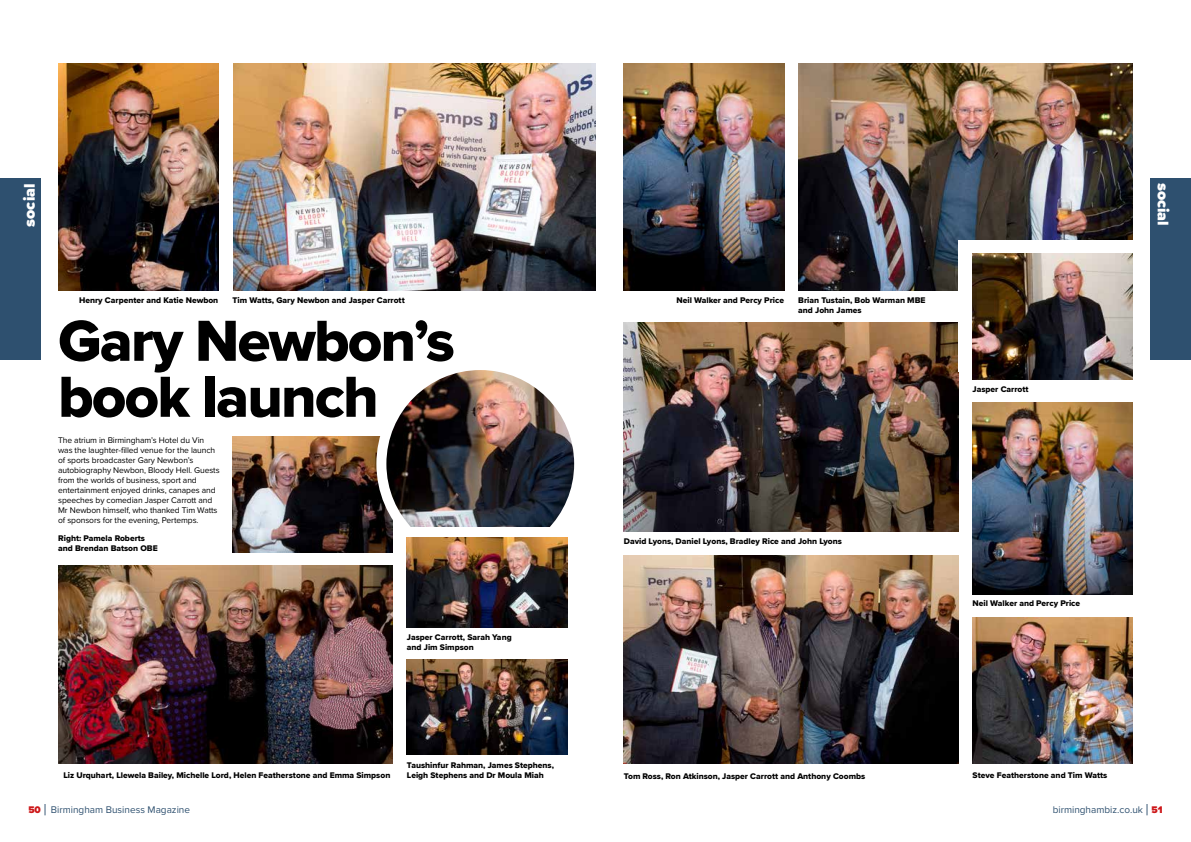
<style>
.page{position:relative;width:1191px;height:842px;background:#fff}
.page>*{position:absolute;margin:0;border:0;box-sizing:border-box;transform-origin:0 0}
.t1{font:60px/56px "Proxima Nova Extrabld";letter-spacing:-.03em;color:#000}
.t2{font:900 16px "Proxima Nova";color:#fff}
.t3{font:10px "Proxima Nova";color:#2e506f}
.t4{font:8.5px/10px "Proxima Nova Extrabld";color:#000}
.t5{font:8.5px/10px "Proxima Nova";letter-spacing:-.01em;color:#000}
.s1{font-weight:900;color:#cd1719}
.s2{font-size:16px}
</style>
<div class="page">
<div style="left:0;top:179px;width:41px;height:181px;background:#2e506f"></div>
<div style="left:1150px;top:179px;width:41px;height:181px;background:#2e506f"></div>
<img style="left:233px;top:64px;width:362px;height:227px">
<img style="left:798px;top:64px;width:334px;height:227px">
<img style="left:58px;top:64px;width:160px;height:227px">
<img style="left:972px;top:617px;width:160px;height:147px">
<img style="left:624px;top:64px;width:160px;height:227px">
<img style="left:624px;top:323px;width:334px;height:208px">
<img style="left:407px;top:659px;width:160px;height:95px">
<img style="left:972px;top:403px;width:160px;height:191px">
<div style="left:958px;top:240px;width:174px;height:132px;background:#fff"></div>
<img style="left:972px;top:254px;width:160px;height:126px">
<img style="left:232px;top:436px;width:161px;height:116px">
<img style="left:381px;top:371px;width:192px;height:179px">
<div style="left:376px;top:360px;width:208px;height:208px;border:10px solid #fff;border-radius:50%"></div>
<img style="left:624px;top:556px;width:334px;height:208px">
<div style="left:400px;top:527px;width:174px;height:131px;background:#fff"></div>
<img style="left:58px;top:565px;width:335px;height:199px">
<img style="left:407px;top:537px;width:160px;height:91px">
<h2 class="t2" style="left:17px;top:227px;width:45px;rotate:-90deg">social</h2>
<h2 class="t2" style="left:1175px;top:183px;width:45px;rotate:90deg">social</h2>
<p class="t4" style="left:79px;top:295px;width:141px">Henry Carpenter and Katie Newbon</p>
<p class="t4" style="left:232px;top:295px;width:174px">Tim Watts, Gary Newbon and Jasper Carrott</p>
<p class="t4" style="left:676px;top:295px;width:109px">Neil Walker and Percy Price</p>
<p class="t4" style="left:798px;top:295px;width:129px">Brian Tustain, Bob Warman MBE and John James</p>
<h1 class="t1" style="left:58px;top:312px;width:398px">Gary Newbon’s book launch</h1>
<p class="t5" style="left:58px;top:435px;width:163px">The atrium in Birmingham’s Hotel du Vin was the laughter-filled venue for the launch of sports broadcaster Gary Newbon’s autobiography Newbon, Bloody Hell. Guests from the worlds of business, sport and entertainment enjoyed drinks, canapes and speeches by comedian Jasper Carrott and Mr Newbon himself, who thanked Tim Watts of sponsors for the evening, Pertemps.</p>
<p class="t4" style="left:58px;top:533px;width:101px">Right: Pamela Roberts and Brendan Batson OBE</p>
<p class="t4" style="left:407px;top:632px;width:106px">Jasper Carrott, Sarah Yang and Jim Simpson</p>
<p class="t4" style="left:624px;top:536px;width:220px">David Lyons, Daniel Lyons, Bradley Rice and John Lyons</p>
<p class="t4" style="left:407px;top:760px;width:148px">Taushinfur Rahman, James Stephens,<br>Leigh Stephens and Dr Moula Miah</p>
<p class="t4" style="left:63px;top:770px;width:328px">Liz Urquhart, Llewela Bailey, Michelle Lord, Helen Featherstone and Emma Simpson</p>
<p class="t4" style="left:624px;top:770px;width:243px">Tom Ross, Ron Atkinson, Jasper Carrott and Anthony Coombs</p>
<p class="t4" style="left:972px;top:384px;width:57px">Jasper Carrott</p>
<p class="t4" style="left:972px;top:597px;width:109px">Neil Walker and Percy Price</p>
<p class="t4" style="left:972px;top:770px;width:136px">Steve Featherstone and Tim Watts</p>
<p class="t3" style="left:28px;top:802px;width:163px"><span class="s1">50</span> <span class="s2">|</span> Birmingham Business Magazine</p>
<p class="t3" style="left:1052px;top:802px;width:111px">birminghambiz.co.uk <span class="s2">|</span> <span class="s1">51</span></p>
</div>
